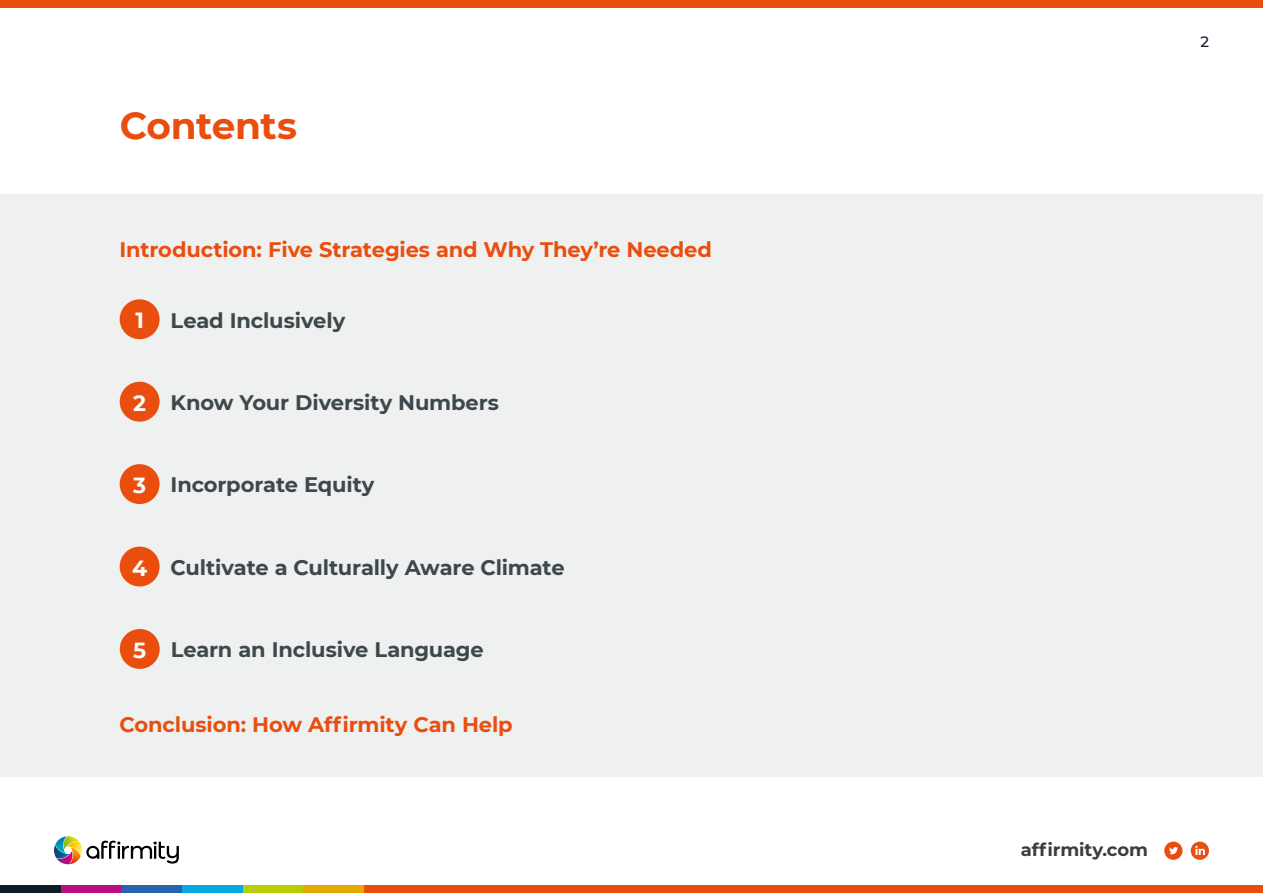
<style>
.page{position:relative;width:1263px;height:893px;background:#fff}
.page>*{position:absolute;margin:0;border:0;box-sizing:border-box;transform-origin:0 0}
.t1{font:700 37.5px "Montserrat";letter-spacing:-.015em;color:#e94e0f}
.t2{font:700 21px "Montserrat";letter-spacing:-.01em;color:#3d484c}
.t3{font:700 21px "Montserrat";letter-spacing:-.005em;color:#e94e0f}
.t4{font:700 18px "Montserrat";letter-spacing:-.005em;color:#3c3c3b}
.t5{font:500 15px "Montserrat";color:#0f1b27}
.s1{font-size:21.9px;color:#fff}
</style>
<div class="page">
<div style="left:0;top:195px;width:1263px;height:582px;background:#eff0f0"></div>
<div style="left:364px;top:885px;width:899px;height:8px;background:#e94e0f"></div>
<div style="left:243px;top:885px;width:61px;height:8px;background:#b9ce00"></div>
<div style="left:182px;top:885px;width:61px;height:8px;background:#07a7e1"></div>
<div style="left:61px;top:885px;width:60px;height:8px;background:#bb0d7d"></div>
<div style="left:0;top:885px;width:61px;height:8px;background:#0f1b27"></div>
<div style="left:304px;top:885px;width:60px;height:8px;background:#e4aa00"></div>
<div style="left:121px;top:885px;width:61px;height:8px;background:#2664ae"></div>
<div style="left:0;top:0;width:1263px;height:8px;background:#e94e0f"></div>
<svg style="left:54px;top:836px;width:125px;height:28px"></svg>
<div style="left:120px;top:299px;width:40px;height:40px;background:#e94e0f;border-radius:50%"></div>
<div style="left:120px;top:382px;width:40px;height:40px;background:#e94e0f;border-radius:50%"></div>
<div style="left:120px;top:464px;width:40px;height:40px;background:#e94e0f;border-radius:50%"></div>
<div style="left:120px;top:547px;width:40px;height:39px;background:#e94e0f;border-radius:50%"></div>
<div style="left:120px;top:629px;width:40px;height:40px;background:#e94e0f;border-radius:50%"></div>
<svg style="left:1164px;top:842px;width:18px;height:18px"></svg>
<svg style="left:1191px;top:842px;width:18px;height:18px"></svg>
<h1 class="t1" style="left:120px;top:98px;width:179px">Contents</h1>
<p class="t3" style="left:119px;top:234px;width:594px">Introduction: Five Strategies and Why They’re Needed</p>
<p class="t2" style="left:135px;top:305px;width:211px"><span class="s1">1</span> Lead Inclusively</p>
<p class="t2" style="left:133px;top:387px;width:367px"><span class="s1">2</span> Know Your Diversity Numbers</p>
<p class="t2" style="left:133px;top:470px;width:243px"><span class="s1">3</span> Incorporate Equity</p>
<p class="t2" style="left:132px;top:552px;width:434px"><span class="s1">4</span> Cultivate a Culturally Aware Climate</p>
<p class="t2" style="left:133px;top:635px;width:352px"><span class="s1">5</span> Learn an Inclusive Language</p>
<p class="t3" style="left:119px;top:709px;width:395px">Conclusion: How Affirmity Can Help</p>
<p class="t5" style="left:1200px;top:32px;width:10px">2</p>
<p class="t4" style="left:1021px;top:837px;width:129px">affirmity.com</p>
</div>
